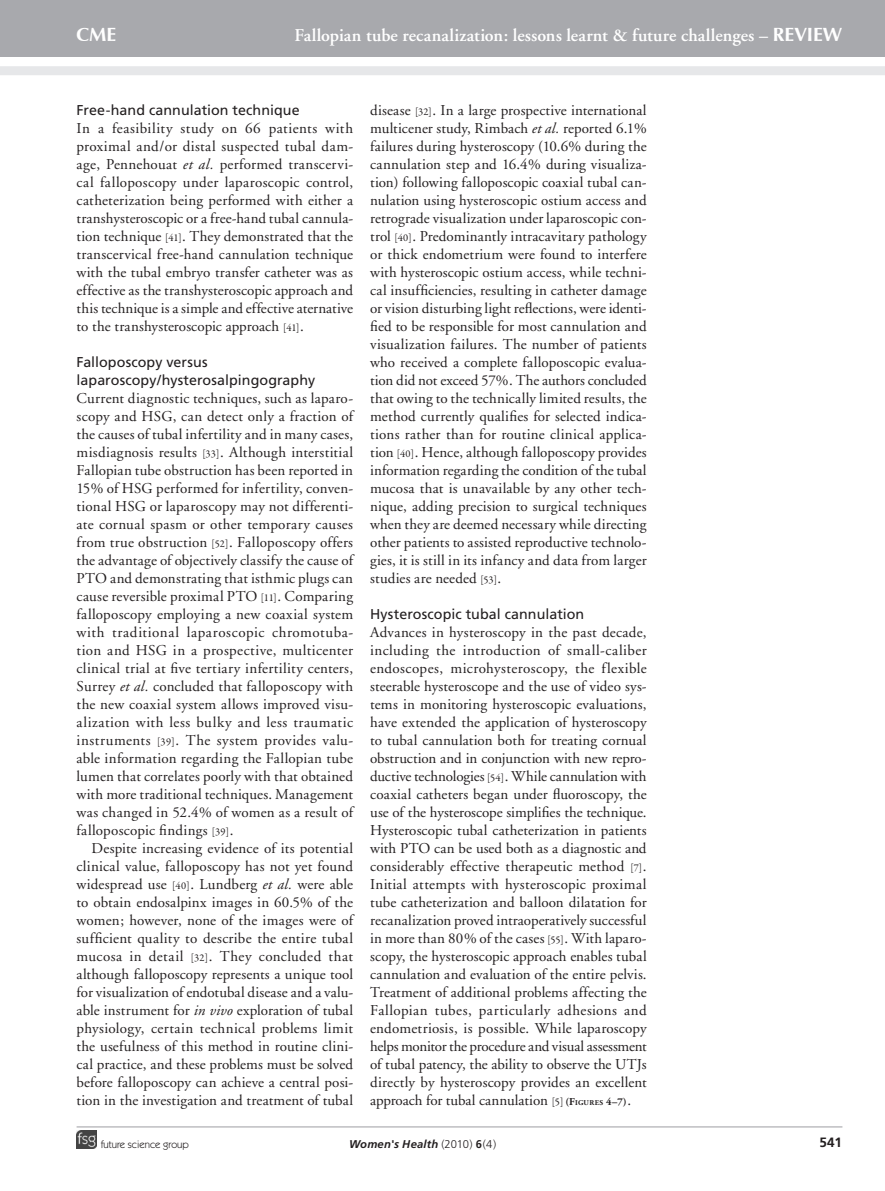
<style>
.page{position:relative;width:885px;height:1191px;background:#fff}
.page>*{position:absolute;margin:0;border:0;box-sizing:border-box;transform-origin:0 0}
.t1{font:30px "Iris UPC Bold";color:#fff}
.t2{font:600 18px "Adobe Garamond";letter-spacing:.005em;color:#fff}
.bodyfirst{font:15px/18px "Adobe Garamond";letter-spacing:.005em;color:#231f20;text-align:justify}
.bodyindent{font:15px/18px "Adobe Garamond";letter-spacing:.01em;color:#231f20;text-align:justify}
.crosshead3{font:14.25px/18px "Frutiger";letter-spacing:.005em;color:#231f20}
.t3{font:700 13.5px "Frutiger";color:#231f20}
.t4{font:italic 700 11.25px "Frutiger";letter-spacing:.015em;color:#231f20}
.t5{font:10.5px "Itc Kabel";color:#231f20}
.s1{font-family:"Iris UPC Bold";font-weight:400;font-size:30px}
.s2{font-style:italic}
.s3{font-family:"Garamond Premr Pro";font-size:10.5px}
.s4{font-weight:700;font-size:10.5px}
.s5{font-weight:700;font-size:7.35px}
.s6{font-weight:300;font-style:normal}
.s7{font-style:normal}
</style>
<div class="page">
<hr style="left:77px;top:1126px;width:765px;height:1px;background:#a8a9ad">
<div style="left:0;top:0;width:884px;height:57px;background:#a8a9ad"></div>
<div style="left:0;top:66px;width:884px;height:9px;background:#e6e7e9"></div>
<img style="left:77px;top:1130px;width:19px;height:18px">
<h1 class="t1" style="left:77px;top:13px;width:41px">CME</h1>
<p class="t2" style="left:294px;top:26px;width:502px">Fallopian tube recanalization: lessons learnt &amp; future challenges – <span class="s1">Review</span></p>
<p class="crosshead3" style="left:77px;top:100px;width:224px">Free-hand cannulation technique</p>
<p class="bodyfirst" style="left:77px;top:119px;width:278px">In a feasibility study on 66 patients with proximal and/or distal suspected tubal dam&shy;age, Pennehouat <span class="s2">et al.</span> performed transcervi&shy;cal falloposcopy under laparoscopic control, catheterization being performed with either a transhysteroscopic or a free-hand tubal cannula&shy;tion technique <span class="s3">[41]</span>. They demonstrated that the transcervical free-hand cannulation technique with the tubal embryo transfer catheter was as effective as the transhysteroscopic approach and this technique is a simple and effective aternative to the transhysteroscopic approach <span class="s3">[41]</span>.</p>
<p class="crosshead3" style="left:77px;top:352px;width:240px">Falloposcopy versus laparoscopy/hysterosalpingography</p>
<p class="bodyfirst" style="left:77px;top:389px;width:278px">Current diagnostic techniques, such as laparo&shy;scopy and HSG, can detect only a fraction of the causes of tubal infertility and in many cases, misdiagnosis results <span class="s3">[33]</span>. Although interstitial Fallopian tube obstruction has been reported in 15% of HSG performed for infertility, conven&shy;tional HSG or laparoscopy may not differenti&shy;ate cornual spasm or other temporary causes from true obstruction <span class="s3">[52]</span>. Falloposcopy offers the advantage of objectively classify the cause of PTO and demonstrating that isthmic plugs can cause reversible proximal PTO <span class="s3">[11]</span>. Comparing falloposcopy employing a new coaxial system with traditional laparoscopic chromotuba&shy;tion and HSG in a prospective, multicenter clinical trial at five tertiary infertility centers, Surrey <span class="s2">et al.</span> concluded that falloposcopy with the new coaxial system allows improved visu&shy;alization with less bulky and less traumatic instruments <span class="s3">[39]</span>. The system provides valu&shy;able information regarding the Fallopian tube lumen that correlates poorly with that obtained with more traditional techniques. Management was changed in 52.4% of women as a result of falloposcopic findings <span class="s3">[39]</span>.</p>
<p class="bodyindent" style="left:77px;top:839px;width:278px;text-indent:15px">Despite increasing evidence of its potential clinical value, falloposcopy has not yet found widespread use <span class="s3">[40]</span>. Lundberg <span class="s2">et al.</span> were able to obtain endosalpinx images in 60.5% of the women; however, none of the images were of sufficient quality to describe the entire tubal mucosa in detail <span class="s3">[32]</span>. They concluded that although falloposcopy represents a unique tool for visualization of endotubal disease and a valu&shy;able instrument for <span class="s2">in vivo</span> exploration of tubal physiology, certain technical problems limit the usefulness of this method in routine clini&shy;cal practice, and these problems must be solved before falloposcopy can achieve a central posi&shy;tion in the investigation and treatment of tubal</p>
<p class="bodyindent" style="left:370px;top:101px;width:278px">disease <span class="s3">[32]</span>. In a large prospective international multicener study, Rimbach <span class="s2">et al.</span> reported 6.1% failures during hysteroscopy (10.6% during the cannulation step and 16.4% during visualiza&shy;tion) following falloposcopic coaxial tubal can&shy;nulation using hysteroscopic ostium access and retrograde visualization under laparoscopic con&shy;trol <span class="s3">[40]</span>. Predominantly intracavitary pathology or thick endometrium were found to interfere with hysteroscopic ostium access, while techni&shy;cal insufficiencies, resulting in catheter damage or vision disturbing light reflections, were identi&shy;fied to be responsible for most cannulation and visualization failures. The number of patients who received a complete falloposcopic evalua&shy;tion did not exceed 57%. The authors concluded that owing to the technically limited results, the method currently qualifies for selected indica&shy;tions rather than for routine clinical applica&shy;tion <span class="s3">[40]</span>. Hence, although falloposcopy provides information regarding the condition of the tubal mucosa that is unavailable by any other tech&shy;nique, adding precision to surgical techniques when they are deemed necessary while directing other patients to assisted reproductive technolo&shy;gies, it is still in its infancy and data from larger studies are needed <span class="s3">[53]</span>.</p>
<p class="crosshead3" style="left:370px;top:604px;width:216px">Hysteroscopic tubal cannulation</p>
<p class="bodyfirst" style="left:370px;top:623px;width:278px">Advances in hysteroscopy in the past decade, including the introduction of small-caliber endoscopes, microhysteroscopy, the flexible steerable hysteroscope and the use of video sys&shy;tems in monitoring hysteroscopic evaluations, have extended the application of hysteroscopy to tubal cannulation both for treating cornual obstruction and in conjunction with new repro&shy;ductive technologies <span class="s3">[54]</span>. While cannulation with coaxial catheters began under fluoroscopy, the use of the hysteroscope simplifies the technique.<br>Hysteroscopic tubal catheterization in patients with PTO can be used both as a diagnostic and considerably effective therapeutic method <span class="s3">[7]</span>.<br>Initial attempts with hysteroscopic proximal tube catheterization and balloon dilatation for recanalization proved intraoperatively successful in more than 80% of the cases <span class="s3">[55]</span>. With laparo&shy;scopy, the hysteroscopic approach enables tubal cannulation and evaluation of the entire pelvis.<br>Treatment of additional problems affecting the Fallopian tubes, particularly adhesions and endometriosis, is possible. While laparoscopy helps monitor the procedure and visual assessment of tubal patency, the ability to observe the UTJs directly by hysteroscopy provides an excellent approach for tubal cannulation <span class="s3">[5]</span> <span class="s4">(F</span><span class="s5">IGURES</span> <span class="s4">4–7)</span>.</p>
<p class="t5" style="left:101px;top:1138px;width:90px">future science group</p>
<p class="t4" style="left:349px;top:1137px;width:149px">Women's Health <span class="s6">(2010)</span> <span class="s7">6</span><span class="s6">(4)</span></p>
<p class="t3" style="left:819px;top:1134px;width:24px">541</p>
</div>
